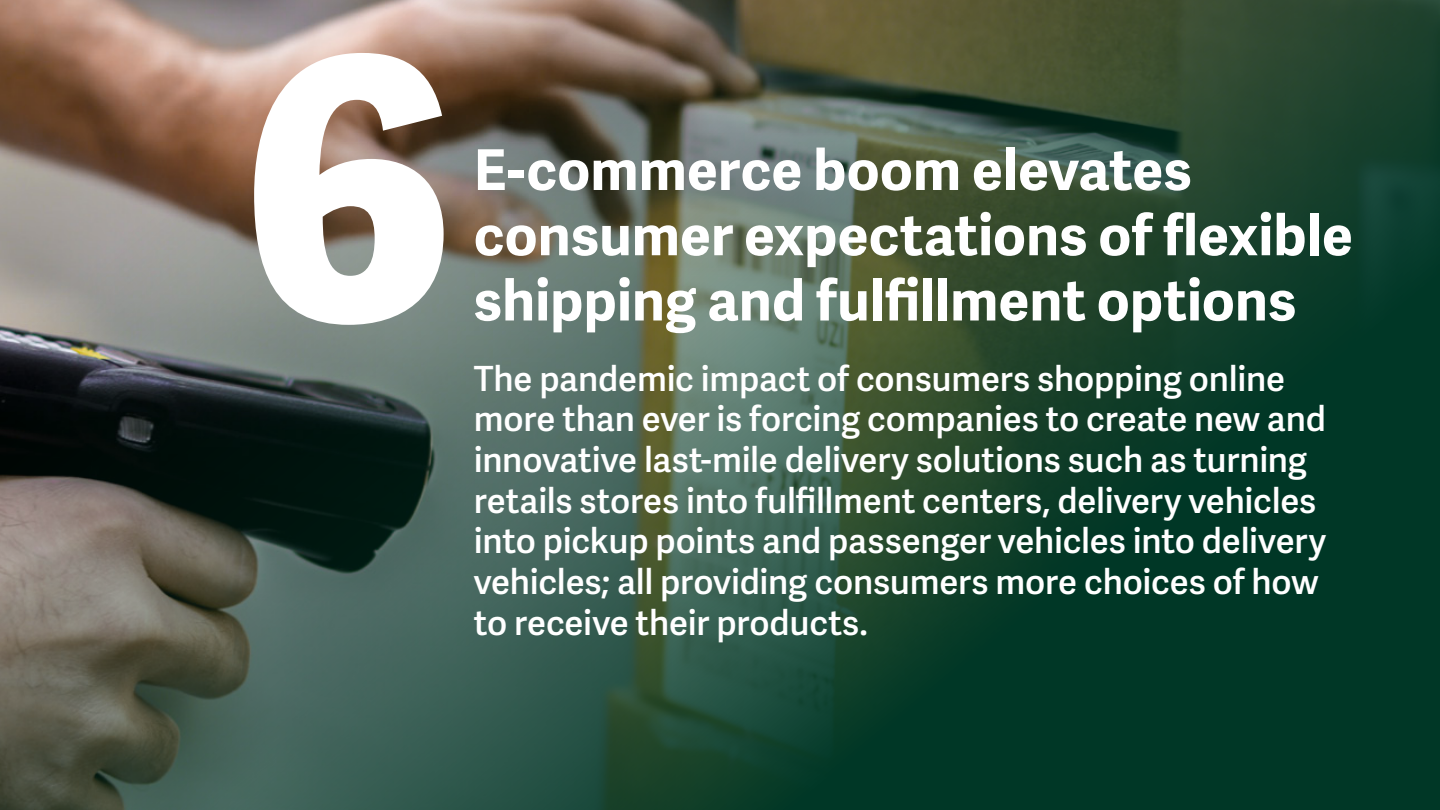
<style>
.page{position:relative;width:1440px;height:810px;background:#fff}
.page>*{position:absolute;margin:0;border:0;box-sizing:border-box;transform-origin:0 0}
.t1{font:363px "Adelle Sans Eb";color:#fff}
.t2{font:700 56.25px/65.2px "Adelle Sans";letter-spacing:.005em;color:#fff}
.t3{font:34.65px/40.7px "Adelle Sans Sb";letter-spacing:-.005em;color:#fff}
</style>
<div class="page">
<img style="left:0;top:0;width:1440px;height:810px">
<h1 class="t1" style="left:240px;top:-77px;width:214px">6</h1>
<h2 class="t2" style="left:474px;top:135px;width:881px">E-commerce boom elevates consumer expectations of flexible</h2>
<h2 class="t2" style="left:474px;top:265px;width:824px">shipping and fulfillment options</h2>
<p class="t3" style="left:474px;top:357px;width:854px">The pandemic impact of consumers shopping online more than ever is forcing companies to create new and innovative last-mile delivery solutions such as turning retails stores into fulfillment centers, delivery vehicles into pickup points and passenger vehicles into delivery vehicles; all providing consumers more choices of how to receive their products.</p>
</div>
